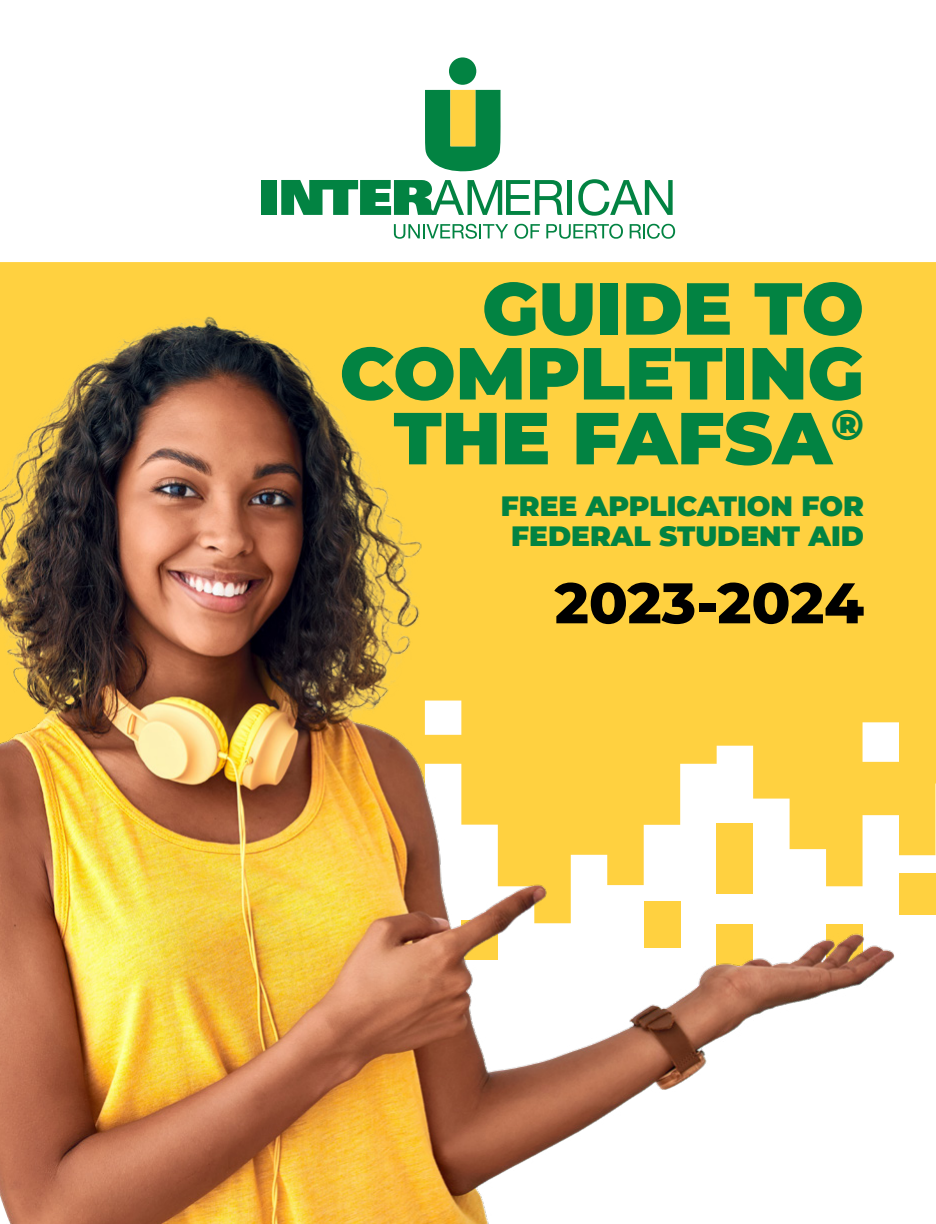
<style>
.page{position:relative;width:936px;height:1224px;background:#fff}
.page>*{position:absolute;margin:0;border:0;box-sizing:border-box;transform-origin:0 0}
.t1{font:900 73.6px/64.8px "Montserrat";color:#028342;text-align:right}
.t2{font:800 57.2px "Montserrat";letter-spacing:-.005em;color:#000}
.t3{font:900 28px/30px "Montserrat";color:#028342;text-align:center}
</style>
<div class="page">
<div style="left:0;top:262px;width:936px;height:23px;background:#ffd140"></div>
<img style="left:0;top:285px;width:936px;height:939px">
<svg style="left:394px;top:224px;width:114px;height:15px"></svg>
<svg style="left:514px;top:224px;width:26px;height:15px"></svg>
<svg style="left:546px;top:224px;width:77px;height:15px"></svg>
<svg style="left:630px;top:224px;width:45px;height:15px"></svg>
<div style="left:261px;top:180px;width:16px;height:35px;background:#028342"></div>
<svg style="left:281px;top:180px;width:282px;height:35px"></svg>
<hr style="left:568px;top:180px;width:4px;height:35px;background:#028342">
<svg style="left:578px;top:179px;width:95px;height:37px"></svg>
<div style="left:449px;top:57px;width:27px;height:28px;background:#028342;border-radius:50%"></div>
<svg style="left:425px;top:90px;width:76px;height:82px"></svg>
<h1 class="t1" style="left:340px;top:272px;width:526px">GUIDE TO<br>COMPLETING<br>THE FAFSA<sup>®</sup></h1>
<p class="t3" style="left:501px;top:490px;width:365px">FREE APPLICATION FOR<br>FEDERAL STUDENT AID</p>
<h2 class="t2" style="left:555px;top:561px;width:311px">2023-2024</h2>
</div>
